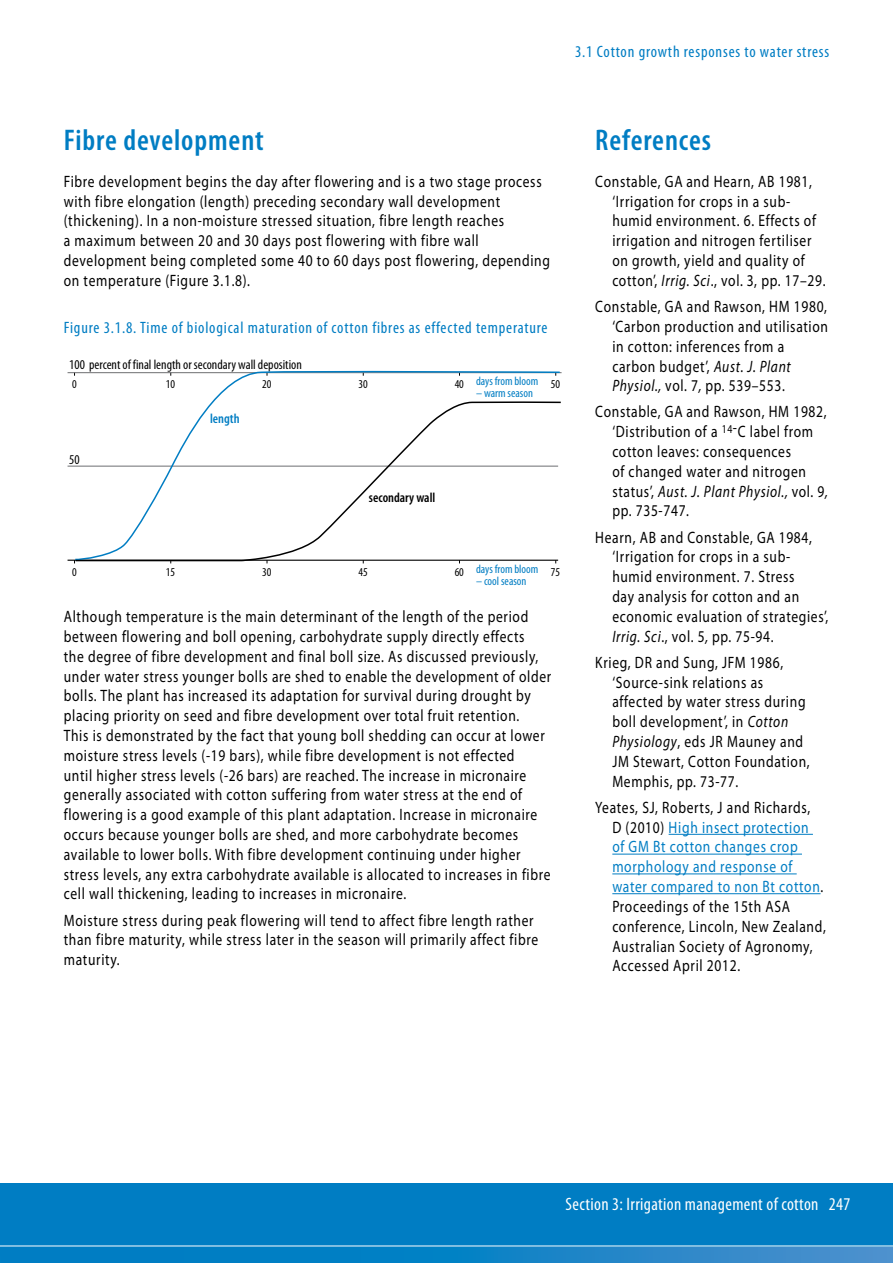
<style>
.page{position:relative;width:893px;height:1263px;background:#fff}
.page>*{position:absolute;margin:0;border:0;box-sizing:border-box;transform-origin:0 0}
.t1{font:600 condensed 30px "Myriad Pro";letter-spacing:.03em;color:#007dc3}
.t2{font:condensed 18px "Myriad Pro";letter-spacing:.02em;color:#fff}
.t3{font:16.5px/19.8px "Myriad Pro";letter-spacing:.05em;color:#000;scale:.82 1}
.t4{font:condensed 16.5px "Myriad Pro";letter-spacing:.05em;color:#007dc3}
.t5{font:condensed 13.5px "Myriad Pro";color:#000}
.t6{font:600 condensed 13.5px "Myriad Pro";color:#000}
.t7{font:600 condensed 13.5px "Myriad Pro";color:#007dc3}
.t8{font:condensed 12px "Myriad Pro";color:#007dc3}
.t9{font:condensed 12px "Myriad Pro";color:#000}
.s1{font-style:italic}
.s2{color:#007dc3}
</style>
<div class="page">
<div style="left:0;top:1183px;width:893px;height:80px;background:#007dc3"></div>
<svg style="left:494px;top:1247px;width:399px;height:16px;background:#3089c9"></svg>
<hr style="left:0;top:1246px;width:893px;height:1px;background:#fff">
<hr style="left:68px;top:560px;width:490px;height:1px;background:#000">
<hr style="left:68px;top:372px;width:494px;height:1px;background:#6d6e71">
<hr style="left:68px;top:466px;width:490px;height:1px;background:#6d6e71">
<svg style="left:74px;top:370px;width:487px;height:30px"></svg>
<svg style="left:74px;top:400px;width:487px;height:162px"></svg>
<hr style="left:669px;top:834px;width:144px;height:1px;background:#007dc3">
<hr style="left:612px;top:854px;width:190px;height:1px;background:#007dc3">
<hr style="left:612px;top:873px;width:185px;height:1px;background:#007dc3">
<hr style="left:612px;top:893px;width:208px;height:1px;background:#007dc3">
<p class="t4" style="left:575px;top:42px;width:256px">3.1 Cotton growth responses to water stress</p>
<h1 class="t1" style="left:64px;top:124px;width:201px">Fibre development</h1>
<p class="t3" style="left:64px;top:171px;width:594px">Fibre development begins the day after flowering and is a two stage process with fibre elongation (length) preceding secondary wall development (thickening). In a non-moisture stressed situation, fibre length reaches<br>a maximum between 20 and 30 days post flowering with fibre wall development being completed some 40 to 60 days post flowering, depending on temperature (Figure 3.1.8).</p>
<p class="t4" style="left:64px;top:318px;width:485px">Figure 3.1.8. Time of biological maturation of cotton fibres as effected temperature</p>
<p class="t5" style="left:69px;top:357px;width:234px">100 percent of final length or secondary wall deposition</p>
<p class="t8" style="left:476px;top:375px;width:64px">days from bloom</p>
<p class="t8" style="left:476px;top:387px;width:58px">– warm season</p>
<p class="t9" style="left:72px;top:377px;width:6px">0</p>
<p class="t9" style="left:166px;top:377px;width:11px">10</p>
<p class="t9" style="left:262px;top:377px;width:11px">20</p>
<p class="t9" style="left:358px;top:377px;width:11px">30</p>
<p class="t9" style="left:455px;top:377px;width:11px">40</p>
<p class="t9" style="left:551px;top:377px;width:11px">50</p>
<p class="t5" style="left:69px;top:453px;width:12px">50</p>
<p class="t7" style="left:210px;top:412px;width:31px">length</p>
<p class="t6" style="left:369px;top:490px;width:68px">secondary wall</p>
<p class="t8" style="left:476px;top:562px;width:64px">days from bloom</p>
<p class="t8" style="left:476px;top:574px;width:52px">– cool season</p>
<p class="t9" style="left:72px;top:565px;width:6px">0</p>
<p class="t9" style="left:166px;top:565px;width:11px">15</p>
<p class="t9" style="left:262px;top:565px;width:11px">30</p>
<p class="t9" style="left:358px;top:565px;width:11px">45</p>
<p class="t9" style="left:455px;top:565px;width:11px">60</p>
<p class="t9" style="left:551px;top:565px;width:11px">75</p>
<p class="t3" style="left:64px;top:606px;width:596px">Although temperature is the main determinant of the length of the period between flowering and boll opening, carbohydrate supply directly effects<br>the degree of fibre development and final boll size. As discussed previously, under water stress younger bolls are shed to enable the development of older bolls. The plant has increased its adaptation for survival during drought by placing priority on seed and fibre development over total fruit retention.<br>This is demonstrated by the fact that young boll shedding can occur at lower moisture stress levels (-19 bars), while fibre development is not effected<br>until higher stress levels (-26 bars) are reached. The increase in micronaire generally associated with cotton suffering from water stress at the end of flowering is a good example of this plant adaptation. Increase in micronaire occurs because younger bolls are shed, and more carbohydrate becomes available to lower bolls. With fibre development continuing under higher stress levels, any extra carbohydrate available is allocated to increases in fibre cell wall thickening, leading to increases in micronaire.</p>
<p class="t3" style="left:64px;top:910px;width:580px">Moisture stress during peak flowering will tend to affect fibre length rather than fibre maturity, while stress later in the season will primarily affect fibre maturity.</p>
<h1 class="t1" style="left:595px;top:124px;width:117px">References</h1>
<p class="t3" style="left:612px;top:171px;width:261px;text-indent:-17px">Constable, GA and Hearn, AB 1981, ‘Irrigation for crops in a sub&shy;humid environment. 6. Effects of irrigation and nitrogen fertiliser on growth, yield and quality of cotton’, <span class="s1">Irrig. Sci</span>., vol. 3, pp. 17–29.</p>
<p class="t3" style="left:612px;top:296px;width:265px;text-indent:-17px">Constable, GA and Rawson, HM 1980, ‘Carbon production and utilisation in cotton: inferences from a carbon budget’, <span class="s1">Aust. J. Plant<br>Physiol.,</span> vol. 7<span class="s1">,</span> pp. 539–553.</p>
<p class="t3" style="left:612px;top:402px;width:265px;text-indent:-17px">Constable, GA and Rawson, HM 1982, ‘Distribution of a <sup>14</sup>-C label from cotton leaves: consequences<br>of changed water and nitrogen status’, <span class="s1">Aust. J. Plant Physiol.,</span> vol. 9<span class="s1">, </span>pp. 735-747.</p>
<p class="t3" style="left:612px;top:527px;width:265px;text-indent:-17px">Hearn, AB and Constable, GA 1984, ‘Irrigation for crops in a sub&shy;humid environment. 7. Stress<br>day analysis for cotton and an economic evaluation of strategies’,<br><span class="s1">Irrig. Sci</span>., vol. 5<span class="s1">,</span> pp. 75-94.</p>
<p class="t3" style="left:612px;top:652px;width:242px;text-indent:-17px">Krieg, DR and Sung, JFM 1986, ‘Source-sink relations as affected by water stress during boll development’, in <span class="s1">Cotton<br>Physiology</span>, eds JR Mauney and<br>JM Stewart, Cotton Foundation,<br>Memphis, pp. 73-77.</p>
<p class="t3" style="left:612px;top:797px;width:262px;text-indent:-17px">Yeates, SJ, Roberts, J and Richards,<br>D (2010) <span class="s2">High insect protection<br>of GM Bt cotton changes crop morphology and response of water compared to non Bt cotton</span>.<br>Proceedings of the 15th ASA conference, Lincoln, New Zealand,<br>Australian Society of Agronomy,<br>Accessed April 2012.</p>
<p class="t2" style="left:566px;top:1193px;width:286px">Section 3: Irrigation management of cotton 247</p>
</div>
